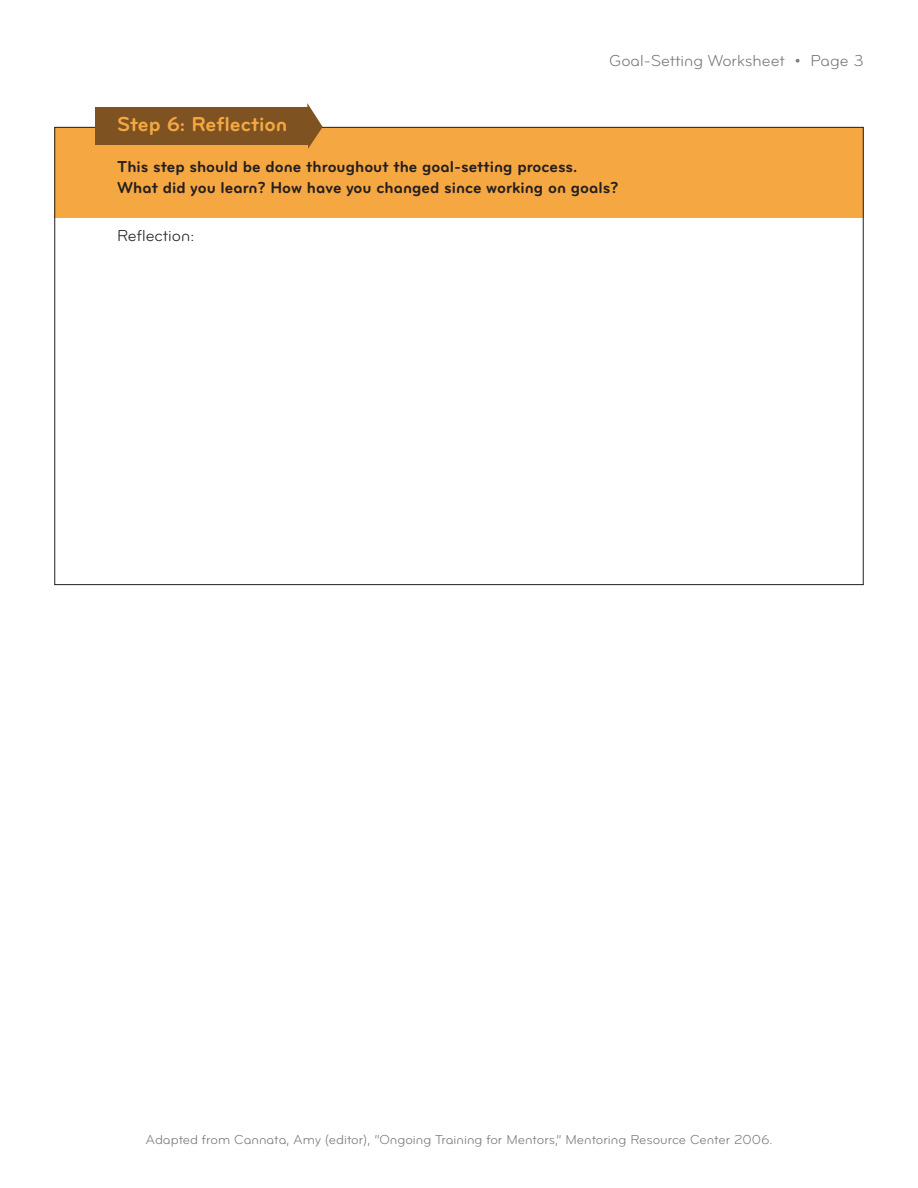
<style>
.page{position:relative;width:918px;height:1188px;background:#fff}
.page>*{position:absolute;margin:0;border:0;box-sizing:border-box;transform-origin:0 0}
.t1{font:21px "Bryant Pro Bold Alternate";color:#f5a742}
.t2{font:16.5px "Bryant Pro Bold Alternate";color:#231f20}
.t3{font:16.5px "Bryant Pro Regular Alternate";color:#77787b}
.t4{font:16.5px "Bryant Pro Regular Alternate";color:#231f20}
.t5{font:13.5px "Bryant Pro Regular Alternate";color:#77787b}
</style>
<div class="page">
<div style="left:54px;top:127px;width:810px;height:91px;background:#f5a742"></div>
<div style="left:95px;top:107px;width:213px;height:38px;background:#7f5321"></div>
<svg style="left:307px;top:103px;width:16px;height:46px"></svg>
<p class="t3" style="left:609px;top:52px;width:256px">Goal-Setting Worksheet • Page 3</p>
<p class="t1" style="left:117px;top:113px;width:172px">Step 6: Reflection</p>
<p class="t2" style="left:117px;top:158px;width:462px">This step should be done throughout the goal-setting process.</p>
<p class="t2" style="left:117px;top:179px;width:503px">What did you learn? How have you changed since working on goals?</p>
<p class="t4" style="left:117px;top:227px;width:79px">Reflection:</p>
<p class="t5" style="left:145px;top:1133px;width:629px">Adapted from Cannata, Amy (editor), “Ongoing Training for Mentors,” Mentoring Resource Center 2006.</p>
</div>
